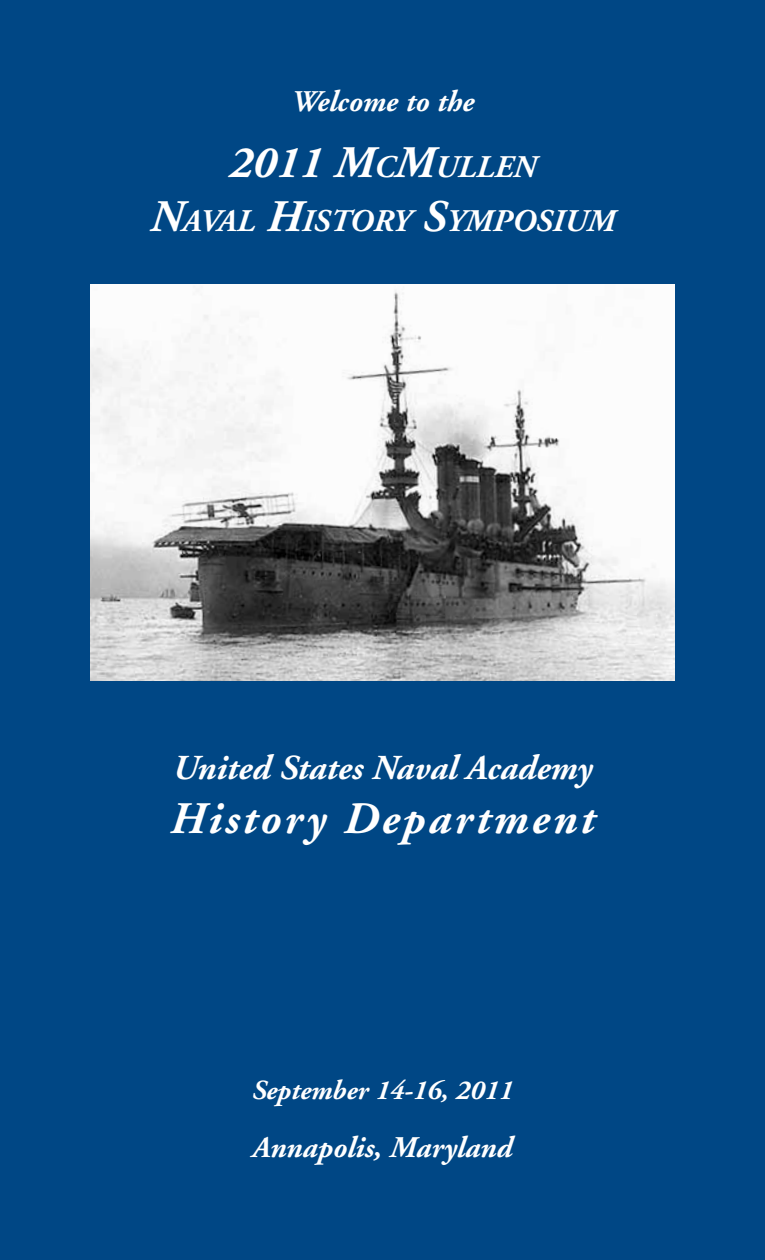
<style>
.page{position:relative;width:765px;height:1260px;background:#004785}
.page>*{position:absolute;margin:0;border:0;box-sizing:border-box;transform-origin:0 0}
.t1{font:italic 700 45px "Adobe Garamond";letter-spacing:.07em;color:#fff}
.t2{font:italic 700 45px "Adobe Garamond";color:#fff}
.t3{font:italic 700 35px "Adobe Garamond";color:#fff}
.t4{font:italic 700 31.5px "Adobe Garamond";color:#fff}
.t5{font:italic 700 30px "Adobe Garamond";color:#fff}
.t6{font:italic 700 27.5px "Adobe Garamond";color:#fff}
.s1{font-size:31.5px}
.s2{font-size:45px}
</style>
<div class="page">
<img style="left:90px;top:284px;width:585px;height:396px">
<p class="t5" style="left:291px;top:86px;width:185px">Welcome to the</p>
<h1 class="t2" style="left:229px;top:138px;width:308px">2011 M<span class="s1">C</span>M<span class="s1">ULLEN</span></h1>
<p class="t4" style="left:150px;top:204px;width:471px"><span class="s2">N</span>AVAL <span class="s2">H</span>ISTORY <span class="s2">S</span>YMPOSIUM</p>
<p class="t3" style="left:173px;top:749px;width:421px">United States Naval Academy</p>
<h1 class="t1" style="left:170px;top:794px;width:426px">History Department</h1>
<p class="t6" style="left:252px;top:1075px;width:263px">September 14-16, 2011</p>
<p class="t5" style="left:253px;top:1131px;width:261px">Annapolis, Maryland</p>
</div>
